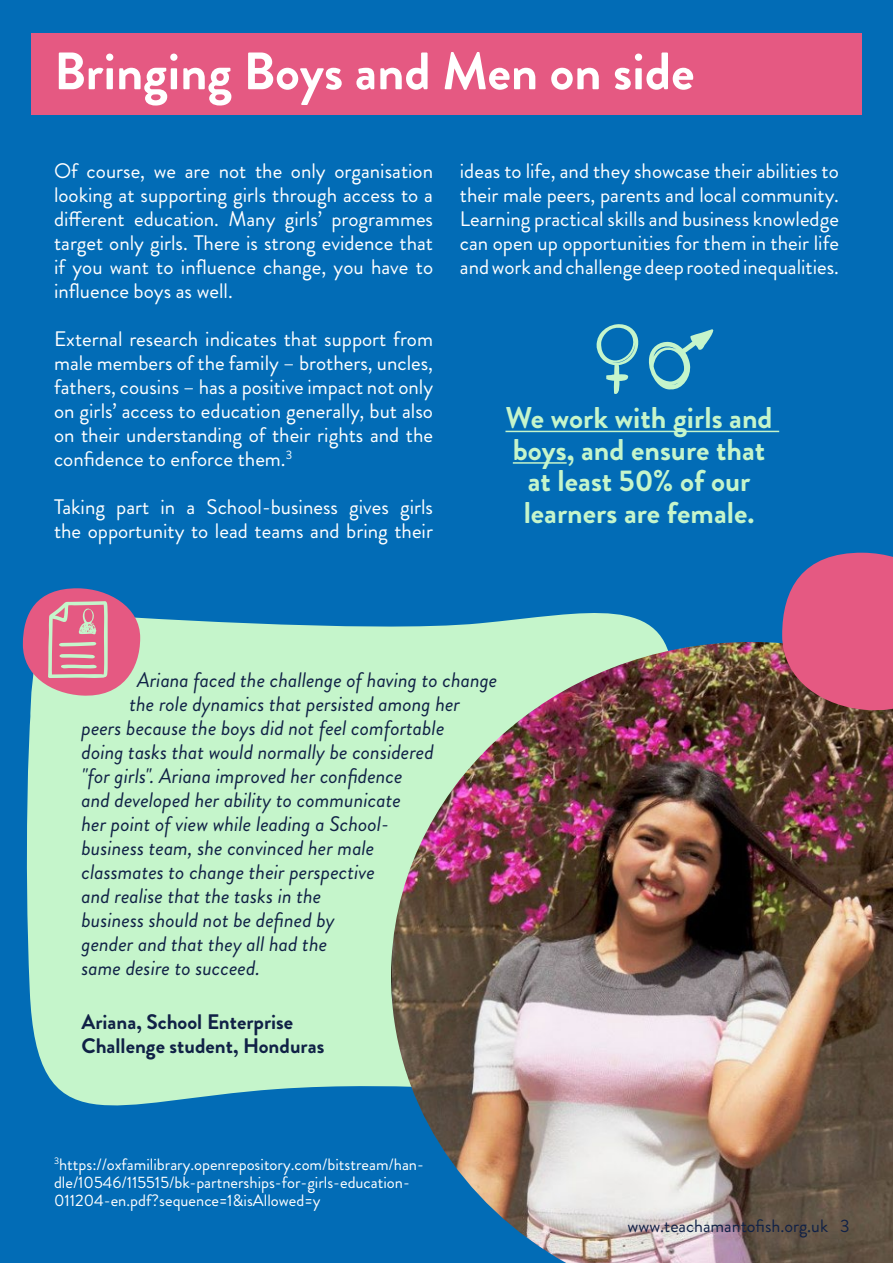
<style>
.page{position:relative;width:893px;height:1263px;background:#026cb6}
.page>*{position:absolute;margin:0;border:0;box-sizing:border-box;transform-origin:0 0}
.t1{font:700 52.5px "Brandon Grotesque";color:#fff}
.t2{font:700 30px/31.5px "Brandon Grotesque";color:#c5f5cb;text-align:center}
.t3{font:21px/24px "Brandon Grotesque";color:#fff;text-align:justify}
.t4{font:italic 21px "Brandon Grotesque";color:#102146}
.t5{font:700 21px/24px "Brandon Grotesque";color:#102146}
.t6{font:18px "Brandon Grotesque";color:#102146}
.t7{font:16.5px/18px "Brandon Grotesque";color:#fff}
</style>
<div class="page">
<div style="left:31px;top:33px;width:831px;height:82px;background:#e55982"></div>
<hr style="left:505px;top:431px;width:274px;height:1px;background:#c5f5cb">
<hr style="left:513px;top:462px;width:54px;height:2px;background:#c5f5cb">
<div style="left:26px;top:613px;width:638px;height:493px;background:#c5f5cb"></div>
<svg style="left:596px;top:324px;width:43px;height:70px"></svg>
<svg style="left:648px;top:329px;width:65px;height:61px"></svg>
<img style="left:391px;top:642px;width:502px;height:621px">
<svg style="left:782px;top:552px;width:111px;height:162px;background:#c7587d"></svg>
<svg style="left:23px;top:588px;width:117px;height:110px;background:#c27c97"></svg>
<h1 class="t1" style="left:54px;top:34px;width:642px">Bringing Boys and Men on side</h1>
<p class="t3" style="left:54px;top:159px;width:381px">Of course, we are not the only organisation looking at supporting girls through access to a different education. Many girls’ programmes target only girls. There is strong evidence that if you want to influence change, you have to influence boys as well.</p>
<p class="t3" style="left:54px;top:327px;width:381px">External research indicates that support from male members of the family – brothers, uncles, fathers, cousins – has a positive impact not only on girls’ access to education generally, but also on their understanding of their rights and the confidence to enforce them.<sup>3</sup></p>
<p class="t3" style="left:54px;top:495px;width:381px">Taking part in a School-business gives girls the opportunity to lead teams and bring their</p>
<p class="t3" style="left:460px;top:159px;width:381px">ideas to life, and they showcase their abilities to their male peers, parents and local community.<br>Learning practical skills and business knowledge can open up opportunities for them in their life and work and challenge deep rooted inequalities.</p>
<h2 class="t2" style="left:505px;top:403px;width:269px">We work with girls and boys, and ensure that at least 50% of our learners are female.</h2>
<p class="t4" style="left:137px;top:666px;width:362px">Ariana faced the challenge of having to change</p>
<p class="t4" style="left:130px;top:690px;width:332px">the role dynamics that persisted among her</p>
<p class="t4" style="left:82px;top:714px;width:364px">peers because the boys did not feel comfortable</p>
<p class="t4" style="left:82px;top:738px;width:354px">doing tasks that would normally be considered</p>
<p class="t4" style="left:82px;top:762px;width:323px">"for girls". Ariana improved her confidence</p>
<p class="t4" style="left:82px;top:786px;width:321px">and developed her ability to communicate</p>
<p class="t4" style="left:82px;top:810px;width:309px">her point of view while leading a School-</p>
<p class="t4" style="left:82px;top:834px;width:294px">business team, she convinced her male</p>
<p class="t4" style="left:82px;top:858px;width:295px">classmates to change their perspective</p>
<p class="t4" style="left:82px;top:882px;width:241px">and realise that the tasks in the</p>
<p class="t4" style="left:82px;top:906px;width:255px">business should not be defined by</p>
<p class="t4" style="left:82px;top:930px;width:247px">gender and that they all had the</p>
<p class="t4" style="left:82px;top:954px;width:180px">same desire to succeed.</p>
<p class="t5" style="left:82px;top:1010px;width:244px">Ariana, School Enterprise<br>Challenge student, Honduras</p>
<p class="t7" style="left:54px;top:1155px;width:371px"><sup>3</sup>https://oxfamilibrary.openrepository.com/bitstream/han&shy;dle/10546/115515/bk-partnerships-for-girls-education-<br>011204-en.pdf?sequence=1&amp;isAllowed=y</p>
<p class="t6" style="left:628px;top:1213px;width:223px">www.teachamantofish.org.uk 3</p>
</div>
